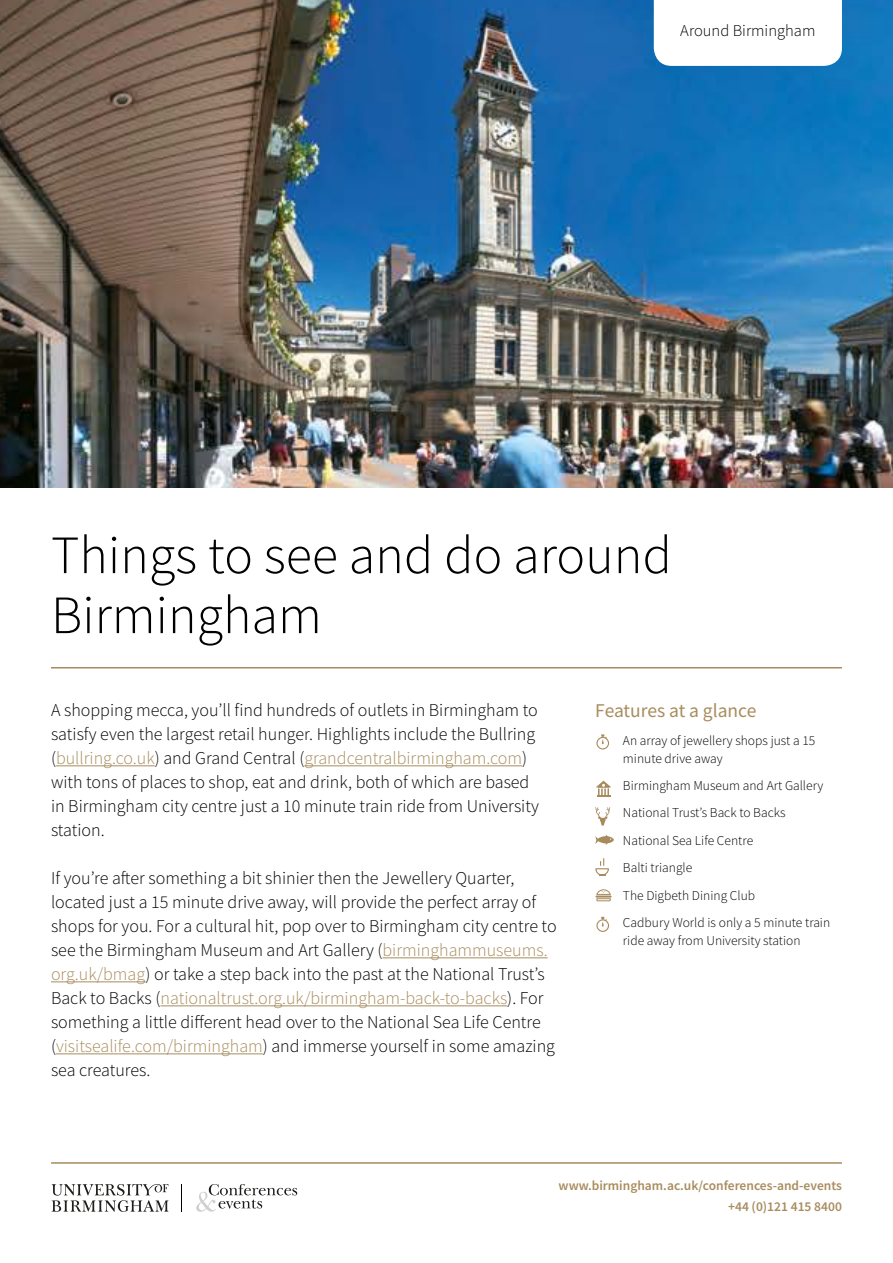
<style>
.page{position:relative;width:893px;height:1263px;background:#fff}
.page>*{position:absolute;margin:0;border:0;box-sizing:border-box;transform-origin:0 0}
.t1{font:300 54px/60px "Source Sans Pro";color:#000}
.t2{font:19.5px "Source Sans Pro";color:#a88c5d}
.t3{font:300 18px/24px "Source Sans Pro";color:#000}
.t4{font:300 16.5px "Source Sans Pro";color:#000}
.t5{font:300 13.5px/27.5px "Source Sans Pro";color:#000}
.t6{font:600 13.5px/21px "Source Sans Pro";color:#a88c5d;text-align:right}
.s1{color:#a88c5e}
</style>
<div class="page">
<hr style="left:51px;top:1162px;width:791px;height:2px;background:#a88c5d">
<img style="left:0;top:0;width:893px;height:487px">
<svg style="left:654px;top:0;width:188px;height:66px"></svg>
<hr style="left:51px;top:667px;width:791px;height:1px;background:#a88c5d">
<hr style="left:56px;top:765px;width:99px;height:1px;background:#a88c5e">
<hr style="left:304px;top:765px;width:218px;height:1px;background:#a88c5e">
<hr style="left:383px;top:957px;width:165px;height:1px;background:#a88c5e">
<hr style="left:51px;top:981px;width:95px;height:1px;background:#a88c5e">
<hr style="left:161px;top:1005px;width:346px;height:1px;background:#a88c5e">
<hr style="left:56px;top:1053px;width:207px;height:1px;background:#a88c5e">
<svg style="left:596px;top:734px;width:13px;height:15px"></svg>
<svg style="left:596px;top:917px;width:13px;height:15px"></svg>
<svg style="left:596px;top:781px;width:15px;height:16px"></svg>
<svg style="left:595px;top:807px;width:15px;height:19px"></svg>
<svg style="left:595px;top:834px;width:19px;height:11px"></svg>
<svg style="left:595px;top:858px;width:14px;height:18px"></svg>
<svg style="left:595px;top:889px;width:17px;height:12px"></svg>
<svg style="left:196px;top:1184px;width:101px;height:28px"></svg>
<svg style="left:181px;top:1184px;width:1px;height:27px"></svg>
<svg style="left:51px;top:1184px;width:118px;height:28px"></svg>
<p class="t4" style="left:680px;top:20px;width:137px">Around Birmingham</p>
<h1 class="t1" style="left:51px;top:525px;width:622px">Things to see and do around<br>Birmingham</h1>
<p class="t3" style="left:51px;top:698px;width:489px">A shopping mecca, you’ll find hundreds of outlets in Birmingham to satisfy even the largest retail hunger. Highlights include the Bullring (<span class="s1">bullring.co.uk</span>) and Grand Central (<span class="s1">grandcentralbirmingham.com</span>) with tons of places to shop, eat and drink, both of which are based in Birmingham city centre just a 10 minute train ride from University station.</p>
<p class="t3" style="left:51px;top:866px;width:507px">If you’re after something a bit shinier then the Jewellery Quarter, located just a 15 minute drive away, will provide the perfect array of shops for you. For a cultural hit, pop over to Birmingham city centre to see the Birmingham Museum and Art Gallery (<span class="s1">birminghammuseums. org.uk/bmag</span>) or take a step back into the past at the National Trust’s Back to Backs (<span class="s1">nationaltrust.org.uk/birmingham-back-to-backs</span>). For something a little different head over to the National Sea Life Centre (<span class="s1">visitsealife.com/birmingham</span>) and immerse yourself in some amazing sea creatures.</p>
<p class="t2" style="left:595px;top:698px;width:163px">Features at a glance</p>
<p class="t5" style="left:623px;top:731px;width:194px;line-height:18px">An array of jewellery shops just a 15 minute drive away</p>
<p class="t5" style="left:623px;top:772px;width:202px">Birmingham Museum and Art Gallery<br>National Trust’s Back to Backs<br>National Sea Life Centre<br>Balti triangle<br>The Digbeth Dining Club</p>
<p class="t5" style="left:623px;top:913px;width:209px;line-height:18px">Cadbury World is only a 5 minute train ride away from University station</p>
<p class="t6" style="left:559px;top:1175px;width:285px">www.birmingham.ac.uk/conferences-and-events +44 (0)121 415 8400</p>
</div>
